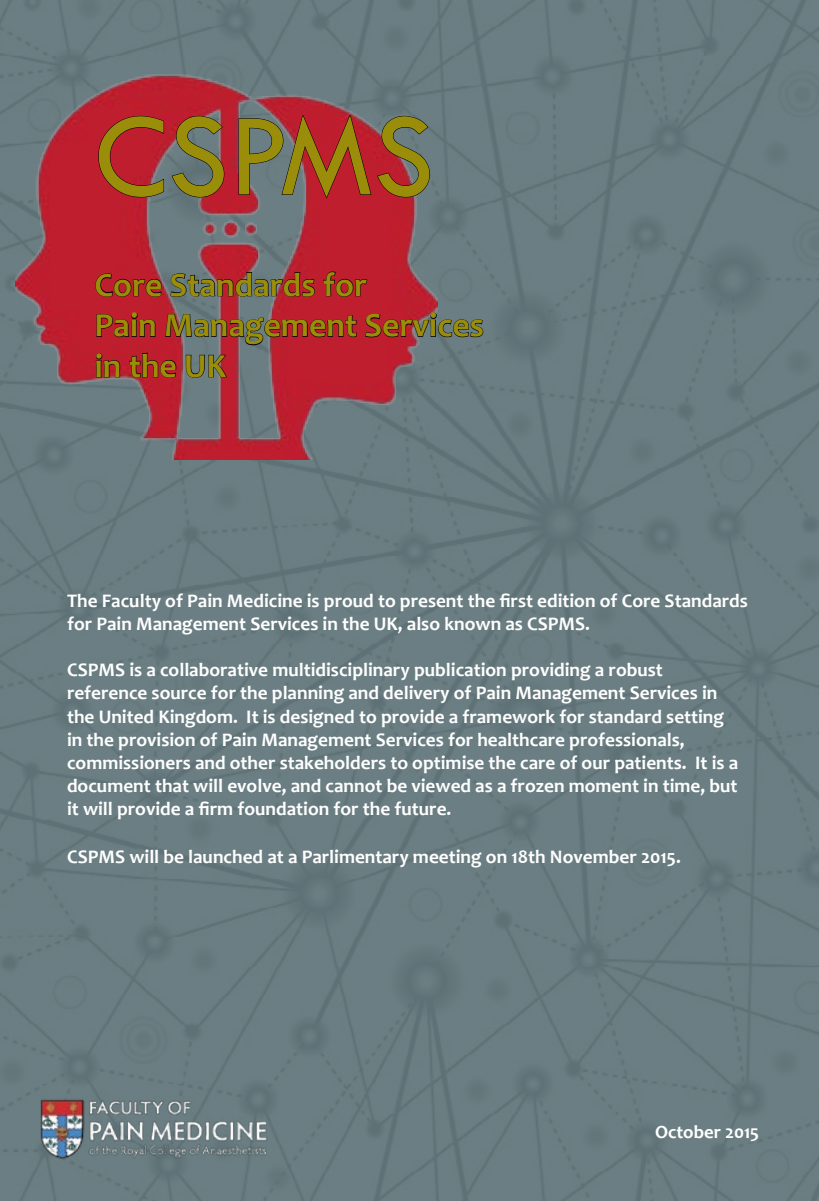
<style>
.page{position:relative;width:819px;height:1201px;background:#fff}
.page>*{position:absolute;margin:0;border:0;box-sizing:border-box;transform-origin:0 0}
.t1{font:121.45px "Tw Cen";color:#9a8d09}
.t2{font:700 33.77px/40.4px "Candara";color:#9a8d09}
.t3{font:700 19.25px/23.1px "Candara";color:#fff}
.t4{font:700 18.72px "Candara";color:#fff}
</style>
<div class="page">
<div style="left:0;top:0;width:819px;height:1200px;background:#6a7e83"></div>
<img style="left:37px;top:1095px;width:236px;height:69px">
<img style="left:15px;top:73px;width:422px;height:387px">
<svg style="left:95px;top:273px;width:67px;height:24px;background:#971925"></svg>
<svg style="left:170px;top:271px;width:145px;height:26px"></svg>
<svg style="left:323px;top:271px;width:45px;height:26px"></svg>
<svg style="left:96px;top:312px;width:60px;height:25px"></svg>
<svg style="left:165px;top:314px;width:192px;height:32px"></svg>
<svg style="left:365px;top:312px;width:118px;height:26px"></svg>
<svg style="left:95px;top:353px;width:25px;height:24px"></svg>
<svg style="left:129px;top:352px;width:48px;height:26px"></svg>
<svg style="left:185px;top:354px;width:42px;height:24px"></svg>
<svg style="left:98px;top:115px;width:66px;height:83px;background:#ac2331"></svg>
<svg style="left:171px;top:115px;width:54px;height:83px"></svg>
<svg style="left:238px;top:113px;width:192px;height:86px"></svg>
<h1 class="t1" style="left:94px;top:83px;width:341px">CSPMS</h1>
<h2 class="t2" style="left:94px;top:264px;width:391px">Core Standards for<br>Pain Management Services in the UK</h2>
<p class="t3" style="left:67px;top:589px;width:682px">The Faculty of Pain Medicine is proud to present the first edition of Core Standards for Pain Management Services in the UK, also known as CSPMS.</p>
<p class="t3" style="left:67px;top:658px;width:672px">CSPMS is a collaborative multidisciplinary publication providing a robust reference source for the planning and delivery of Pain Management Services in the United Kingdom. It is designed to provide a framework for standard setting in the provision of Pain Management Services for healthcare professionals, commissioners and other stakeholders to optimise the care of our patients. It is a document that will evolve, and cannot be viewed as a frozen moment in time, but it will provide a firm foundation for the future.</p>
<p class="t3" style="left:67px;top:845px;width:615px">CSPMS will be launched at a Parlimentary meeting on 18th November 2015.</p>
<p class="t4" style="left:655px;top:1120px;width:105px">October 2015</p>
</div>
